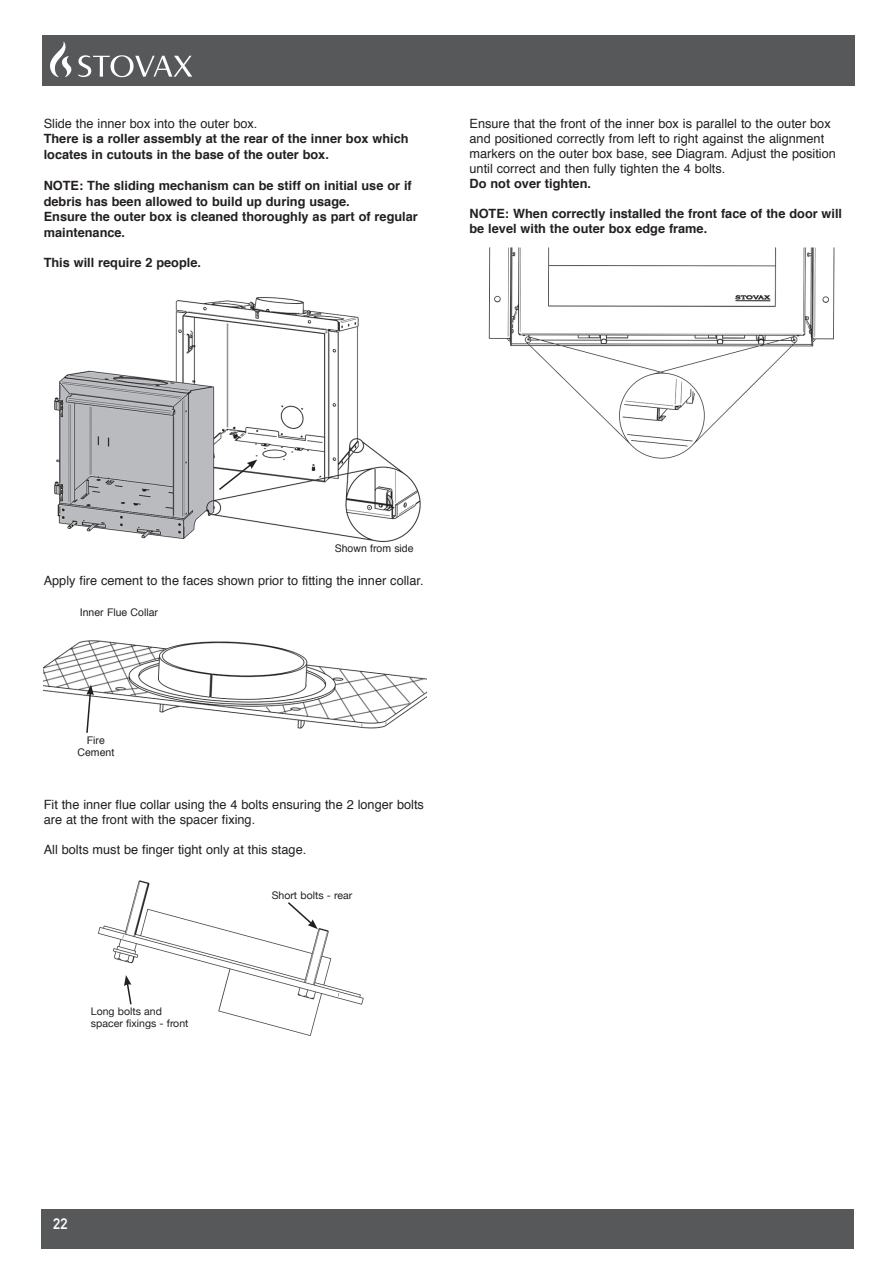
<style>
.page{position:relative;width:893px;height:1263px;background:#fff}
.page>*{position:absolute;margin:0;border:0;box-sizing:border-box;transform-origin:0 0}
.t1{font:700 15px "DIN Alternate";color:#fff}
.t2{font:12.75px/15px "Helvetica";color:#231f20}
.t3{font:700 12.75px/15.8px "Helvetica";color:#231f20}
.t4{font:10.5px/12px "Helvetica Neue";color:#231f20}
.t5{font:10.5px/12px "Helvetica";color:#231f20;text-align:center}
</style>
<div class="page">
<div style="left:41px;top:1209px;width:813px;height:39px;background:#57585a"></div>
<div style="left:42px;top:35px;width:812px;height:50px;background:#57585a"></div>
<img style="left:50px;top:42px;width:14px;height:34px">
<img style="left:488px;top:247px;width:347px;height:212px">
<img style="left:54px;top:297px;width:367px;height:245px">
<svg style="left:217px;top:459px;width:40px;height:32px"></svg>
<img style="left:44px;top:640px;width:382px;height:89px">
<svg style="left:85px;top:685px;width:9px;height:48px"></svg>
<img style="left:98px;top:880px;width:266px;height:156px">
<svg style="left:286px;top:900px;width:32px;height:29px"></svg>
<svg style="left:124px;top:975px;width:9px;height:31px"></svg>
<p class="t2" style="left:44px;top:116px;width:215px">Slide the inner box into the outer box.</p>
<p class="t3" style="left:44px;top:131px;width:366px">There is a roller assembly at the rear of the inner box which locates in cutouts in the base of the outer box.</p>
<p class="t3" style="left:44px;top:178px;width:376px">NOTE: The sliding mechanism can be stiff on initial use or if debris has been allowed to build up during usage.<br>Ensure the outer box is cleaned thoroughly as part of regular maintenance.</p>
<p class="t3" style="left:44px;top:255px;width:159px">This will require 2 people.</p>
<p class="t2" style="left:469px;top:116px;width:368px">Ensure that the front of the inner box is parallel to the outer box and positioned correctly from left to right against the alignment markers on the outer box base, see Diagram. Adjust the position until correct and then fully tighten the 4 bolts.</p>
<p class="t3" style="left:469px;top:175px;width:123px">Do not over tighten.</p>
<p class="t3" style="left:469px;top:206px;width:374px;line-height:15px">NOTE: When correctly installed the front face of the door will be level with the outer box edge frame.</p>
<p class="t5" style="left:335px;top:542px;width:80px">Shown from side</p>
<p class="t2" style="left:44px;top:573px;width:381px">Apply fire cement to the faces shown prior to fitting the inner collar.</p>
<p class="t5" style="left:80px;top:607px;width:80px">Inner Flue Collar</p>
<p class="t5" style="left:78px;top:735px;width:38px">Fire<br>Cement</p>
<p class="t2" style="left:44px;top:797px;width:382px">Fit the inner flue collar using the 4 bolts ensuring the 2 longer bolts are at the front with the spacer fixing.</p>
<p class="t2" style="left:44px;top:842px;width:264px">All bolts must be finger tight only at this stage.</p>
<p class="t4" style="left:91px;top:1005px;width:99px">Long bolts and spacer fixings - front</p>
<p class="t1" style="left:53px;top:1213px;width:16px">22</p>
<p class="t4" style="left:272px;top:890px;width:82px">Short bolts - rear</p>
</div>
